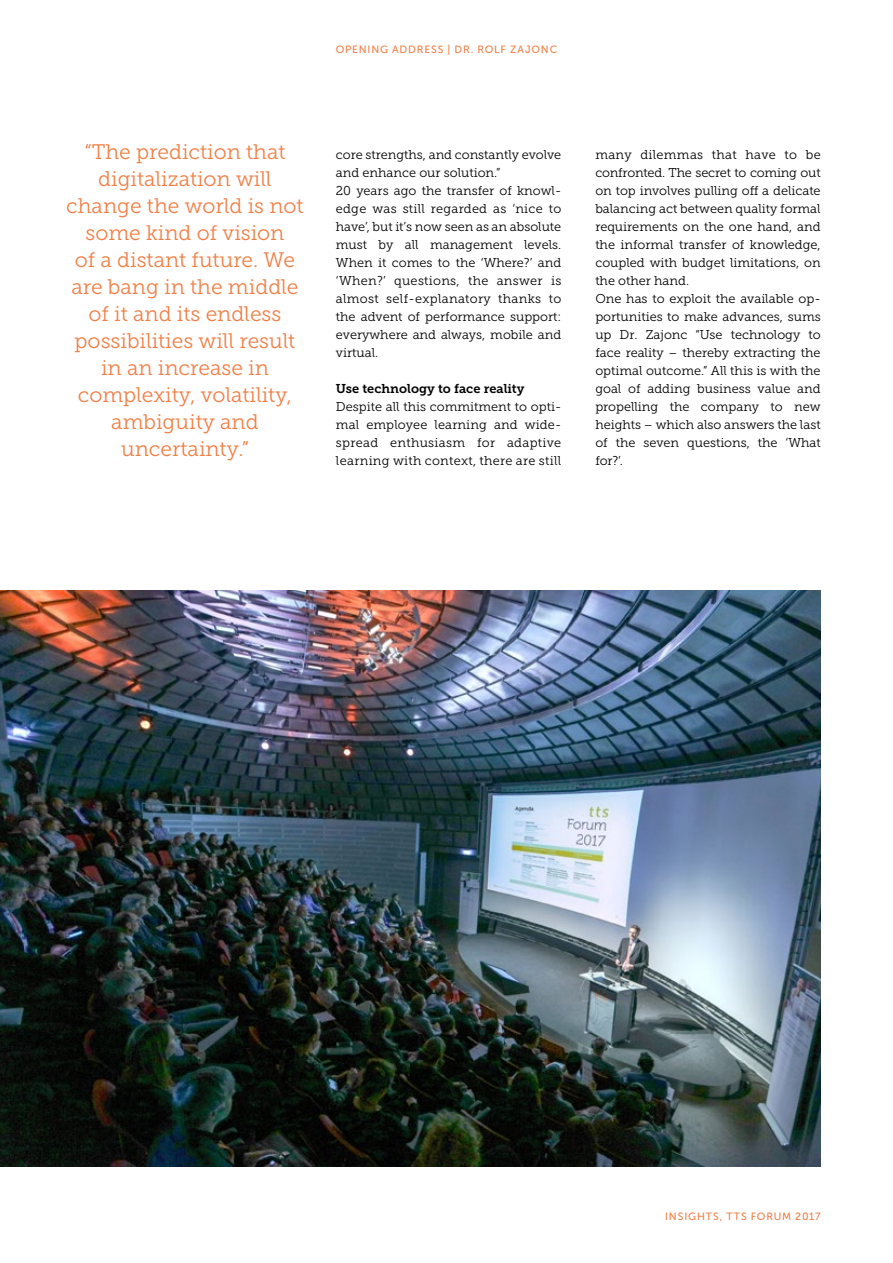
<style>
.page{position:relative;width:893px;height:1263px;background:#fff}
.page>*{position:absolute;margin:0;border:0;box-sizing:border-box;transform-origin:0 0}
.t1{font:21px/27px "Museo Slab 300";color:#f07f46;text-align:center}
.t2{font:12.75px/18px "Museo Slab 300";color:#000}
.t3{font:12.75px "Museo Slab 700";color:#000}
.t4{font:10.5px "Museo Sans 500";letter-spacing:.08em;color:#f07f46}
</style>
<div class="page">
<img style="left:0;top:591px;width:821px;height:576px">
<p class="t4" style="left:336px;top:43px;width:223px">OPENING ADDRESS | DR. ROLF ZAJONC</p>
<p class="t1" style="left:66px;top:138px;width:239px">“The prediction that digitalization will change the world is not some kind of vision<br>of a distant future. We are bang in the middle of it and its endless possibilities will result in an increase in complexity, volatility, ambiguity and uncertainty.”</p>
<p class="t2" style="left:336px;top:145px;width:227px">core strengths, and constantly evolve and enhance our solution.”<br>20 years ago the transfer of knowl&shy;edge was still regarded as ‘nice to have’, but it’s now seen as an absolute must by all management levels.<br>When it comes to the ‘Where?’ and ‘When?’ questions, the answer is almost self-explanatory thanks to the advent of performance support: everywhere and always, mobile and virtual.</p>
<p class="t3" style="left:336px;top:381px;width:190px">Use technology to face reality</p>
<p class="t2" style="left:336px;top:397px;width:227px;text-align:justify">Despite all this commitment to opti&shy;mal employee learning and wide&shy;spread enthusiasm for adaptive learning with context, there are still</p>
<p class="t2" style="left:595px;top:145px;width:227px">many dilemmas that have to be confronted. The secret to coming out on top involves pulling off a delicate balancing act between quality formal requirements on the one hand, and the informal transfer of knowledge, coupled with budget limitations, on the other hand.<br>One has to exploit the available op&shy;portunities to make advances, sums up Dr. Zajonc “Use technology to face reality – thereby extracting the optimal outcome.” All this is with the goal of adding business value and propelling the company to new heights – which also answers the last of the seven questions, the ‘What for?’.</p>
<p class="t4" style="left:665px;top:1210px;width:157px">INSIGHTS, TTS FORUM 2017</p>
</div>
